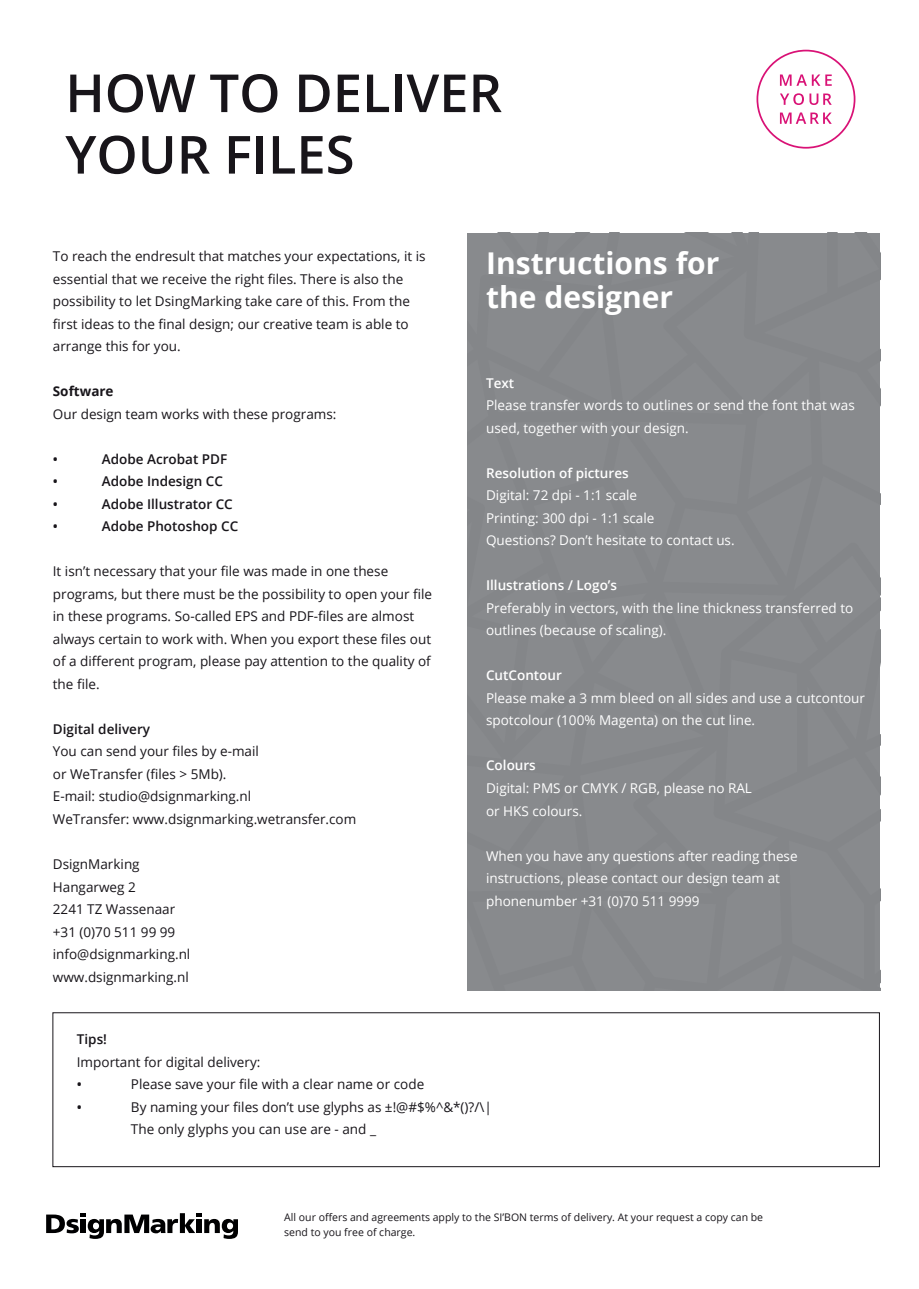
<style>
.page{position:relative;width:919px;height:1289px;background:#fff}
.page>*{position:absolute;margin:0;border:0;box-sizing:border-box;transform-origin:0 0}
.t1{font:600 52.5px/61.5px "Open Sans";color:#18151a}
.t2{font:700 30px/34.5px "Open Sans";color:#fff}
.t3{font:13.5px/22.5px "Open Sans";color:#18151a}
.t4{font:13.5px/22.5px "Open Sans";color:#fff}
.t5{font:600 13.5px "Open Sans";color:#18151a}
.t6{font:600 13.5px "Open Sans";color:#fff}
.t7{font:700 13.5px "Open Sans";color:#18151a}
.t8{font:10.5px/15px "Open Sans";color:#18151a}
</style>
<div class="page">
<svg style="left:46px;top:1213px;width:192px;height:25px"></svg>
<div style="left:467px;top:233px;width:413px;height:757px;background:#888a8d"></div>
<svg style="left:756px;top:50px;width:99px;height:99px"></svg>
<h1 class="t1" style="left:65px;top:61px;width:438px">HOW TO DELIVER<br>YOUR FILES</h1>
<p class="t3" style="left:53px;top:245px;width:374px">To reach the endresult that matches your expectations, it is essential that we receive the right files. There is also the possibility to let DsingMarking take care of this. From the first ideas to the final design; our creative team is able to arrange this for you.</p>
<p class="t7" style="left:53px;top:382px;width:62px">Software</p>
<p class="t3" style="left:53px;top:402px;width:285px">Our design team works with these programs:</p>
<p class="t5" style="left:53px;top:449px;width:7px">•</p>
<p class="t5" style="left:102px;top:449px;width:127px">Adobe Acrobat PDF</p>
<p class="t5" style="left:53px;top:472px;width:7px">•</p>
<p class="t5" style="left:102px;top:472px;width:123px">Adobe Indesign CC</p>
<p class="t5" style="left:53px;top:494px;width:7px">•</p>
<p class="t5" style="left:102px;top:494px;width:133px">Adobe Illustrator CC</p>
<p class="t5" style="left:53px;top:517px;width:7px">•</p>
<p class="t5" style="left:102px;top:517px;width:138px">Adobe Photoshop CC</p>
<p class="t3" style="left:53px;top:560px;width:381px">It isn’t necessary that your file was made in one these programs, but there must be the possibility to open your file in these programs. So-called EPS and PDF-files are almost always certain to work with. When you export these files out of a different program, please pay attention to the quality of the file.</p>
<p class="t5" style="left:53px;top:719px;width:99px">Digital delivery</p>
<p class="t3" style="left:53px;top:740px;width:305px">You can send your files by e-mail<br>or WeTransfer (files &gt; 5Mb).<br>E-mail: studio@dsignmarking.nl<br>WeTransfer: www.dsignmarking.wetransfer.com</p>
<p class="t3" style="left:53px;top:852px;width:139px">DsignMarking<br>Hangarweg 2<br>2241 TZ Wassenaar +31 (0)70 511 99 99 info@dsignmarking.nl www.dsignmarking.nl</p>
<h2 class="t2" style="left:486px;top:245px;width:235px">Instructions for the designer</h2>
<p class="t6" style="left:486px;top:373px;width:30px">Text</p>
<p class="t4" style="left:486px;top:394px;width:370px">Please transfer words to outlines or send the font that was used, together with your design.</p>
<p class="t6" style="left:486px;top:463px;width:144px">Resolution of pictures</p>
<p class="t4" style="left:486px;top:484px;width:250px">Digital: 72 dpi - 1:1 scale<br>Printing: 300 dpi - 1:1 scale<br>Questions? Don’t hesitate to contact us.</p>
<p class="t6" style="left:486px;top:576px;width:132px">Illustrations / Logo’s</p>
<p class="t4" style="left:486px;top:596px;width:369px">Preferably in vectors, with the line thickness transferred to outlines (because of scaling).</p>
<p class="t6" style="left:486px;top:666px;width:77px">CutContour</p>
<p class="t4" style="left:486px;top:686px;width:380px">Please make a 3 mm bleed on all sides and use a cutcontour spotcolour (100% Magenta) on the cut line.</p>
<p class="t6" style="left:486px;top:756px;width:51px">Colours</p>
<p class="t4" style="left:486px;top:776px;width:267px">Digital: PMS or CMYK / RGB, please no RAL or HKS colours.</p>
<p class="t4" style="left:486px;top:844px;width:313px">When you have any questions after reading these instructions, please contact our design team at phonenumber +31 (0)70 511 9999</p>
<p class="t5" style="left:77px;top:1029px;width:32px">Tips!</p>
<p class="t3" style="left:77px;top:1050px;width:185px">Important for digital delivery:</p>
<p class="t5" style="left:77px;top:1074px;width:7px">•</p>
<p class="t3" style="left:131px;top:1072px;width:295px">Please save your file with a clear name or code</p>
<p class="t5" style="left:77px;top:1097px;width:7px">•</p>
<p class="t3" style="left:131px;top:1095px;width:362px">By naming your files don’t use glyphs as ±!@#$%^&amp;*()?/\|<br>The only glyphs you can use are - and _</p>
<p class="t8" style="left:284px;top:1208px;width:480px">All our offers and agreements apply to the SI’BON terms of delivery. At your request a copy can be send to you free of charge.</p>
</div>
